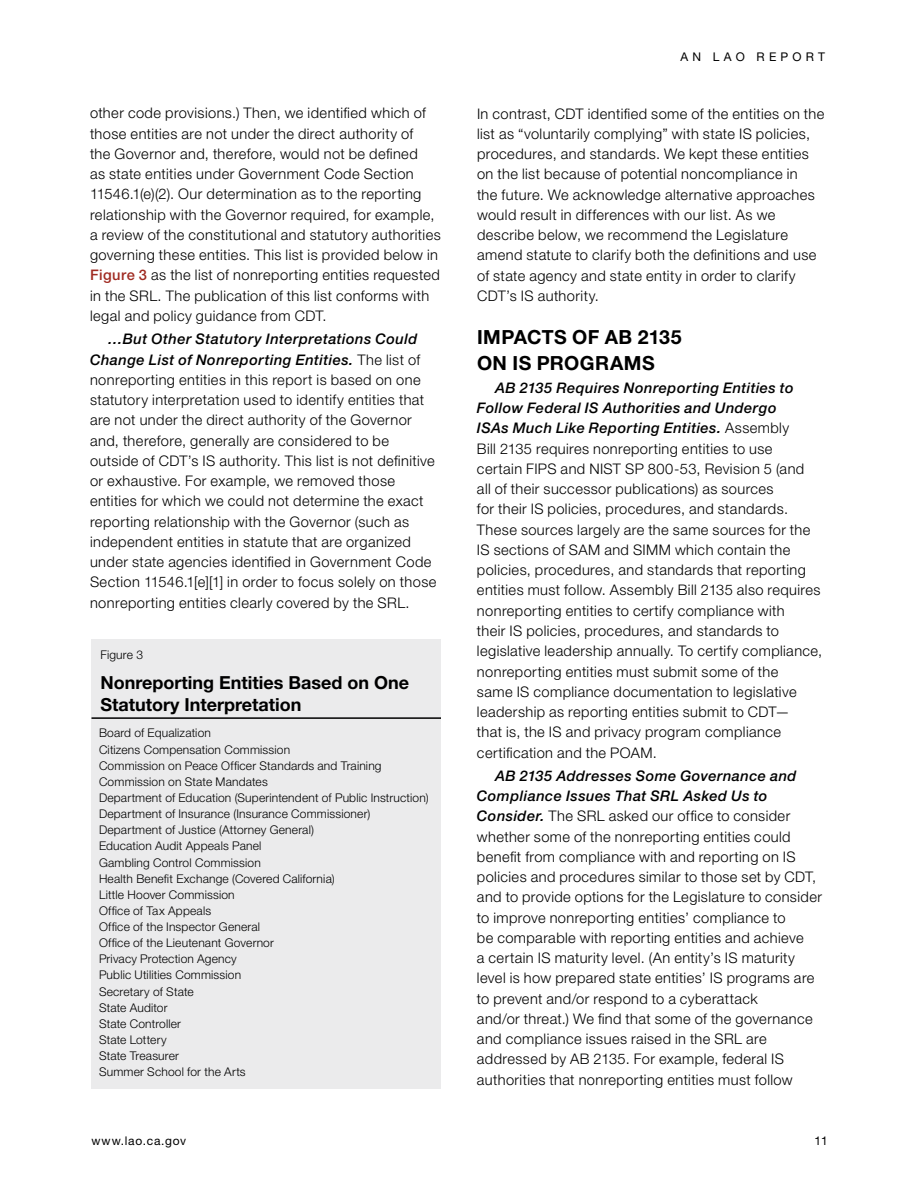
<style>
.page{position:relative;width:918px;height:1188px;background:#fff}
.page>*{position:absolute;margin:0;border:0;box-sizing:border-box;transform-origin:0 0}
.t1{font:700 19.5px/25.5px "Helvetica Neue LT Pro";letter-spacing:.025em;color:#000}
.t2{font:700 18px/21.6px "Helvetica Neue LT Pro";color:#000}
.t3{font:300 14.7px/20.2px "Helvetica Neue LT Pro";letter-spacing:.03em;color:#000}
.t4{font:300 12px/16.2px "Helvetica Neue LT Pro";letter-spacing:.015em;color:#000}
.t5{font:12px "Helvetica Neue LT Pro";letter-spacing:.065em;color:#000}
.t6{font:12px "Helvetica Neue LT Pro";letter-spacing:.35em;color:#000}
.t7{font:12px "Helvetica Neue LT Pro";letter-spacing:.21em;color:#000}
.s1{font-weight:500;color:#a02b22}
.s2{font-weight:500;font-style:italic}
</style>
<div class="page">
<div style="left:92px;top:640px;width:349px;height:449px;background:#ebebec"></div>
<hr style="left:92px;top:717px;width:349px;height:2px;background:#000">
<p class="t3" style="left:90px;top:103px;width:352px">other code provisions.) Then, we identified which of those entities are not under the direct authority of<br>the Governor and, therefore, would not be defined<br>as state entities under Government Code Section 11546.1(e)(2). Our determination as to the reporting relationship with the Governor required, for example, a review of the constitutional and statutory authorities governing these entities. This list is provided below in <span class="s1">Figure 3</span> as the list of nonreporting entities requested in the SRL. The publication of this list conforms with legal and policy guidance from CDT.</p>
<p class="t3" style="left:90px;top:329px;width:348px;text-indent:18px"><span class="s2">…But Other Statutory Interpretations Could Change List of Nonreporting Entities.</span> The list of nonreporting entities in this report is based on one statutory interpretation used to identify entities that are not under the direct authority of the Governor and, therefore, generally are considered to be outside of CDT’s IS authority. This list is not definitive or exhaustive. For example, we removed those entities for which we could not determine the exact reporting relationship with the Governor (such as independent entities in statute that are organized under state agencies identified in Government Code Section 11546.1[e][1] in order to focus solely on those nonreporting entities clearly covered by the SRL.</p>
<p class="t4" style="left:100px;top:646px;width:44px">Figure 3</p>
<p class="t2" style="left:100px;top:671px;width:310px">Nonreporting Entities Based on One<br>Statutory Interpretation</p>
<p class="t4" style="left:99px;top:725px;width:331px">Board of Equalization<br>Citizens Compensation Commission<br>Commission on Peace Officer Standards and Training<br>Commission on State Mandates<br>Department of Education (Superintendent of Public Instruction)<br>Department of Insurance (Insurance Commissioner)<br>Department of Justice (Attorney General)<br>Education Audit Appeals Panel<br>Gambling Control Commission<br>Health Benefit Exchange (Covered California)<br>Little Hoover Commission<br>Office of Tax Appeals<br>Office of the Inspector General<br>Office of the Lieutenant Governor<br>Privacy Protection Agency<br>Public Utilities Commission<br>Secretary of State<br>State Auditor<br>State Controller<br>State Lottery<br>State Treasurer<br>Summer School for the Arts</p>
<p class="t5" style="left:92px;top:1133px;width:96px">www.lao.ca.gov</p>
<p class="t6" style="left:681px;top:49px;width:146px">AN LAO REPORT</p>
<p class="t3" style="left:477px;top:103px;width:349px">In contrast, CDT identified some of the entities on the list as “voluntarily complying” with state IS policies, procedures, and standards. We kept these entities on the list because of potential noncompliance in<br>the future. We acknowledge alternative approaches would result in differences with our list. As we describe below, we recommend the Legislature amend statute to clarify both the definitions and use of state agency and state entity in order to clarify CDT’s IS authority.</p>
<h1 class="t1" style="left:477px;top:324px;width:206px">IMPACTS OF AB 2135<br>ON IS PROGRAMS</h1>
<p class="t3" style="left:477px;top:377px;width:347px;text-indent:18px"><span class="s2">AB 2135 Requires Nonreporting Entities to Follow Federal IS Authorities and Undergo<br>ISAs Much Like Reporting Entities.</span> Assembly<br>Bill 2135 requires nonreporting entities to use<br>certain FIPS and NIST SP 800-53, Revision 5 (and<br>all of their successor publications) as sources<br>for their IS policies, procedures, and standards.<br>These sources largely are the same sources for the IS sections of SAM and SIMM which contain the policies, procedures, and standards that reporting entities must follow. Assembly Bill 2135 also requires nonreporting entities to certify compliance with<br>their IS policies, procedures, and standards to legislative leadership annually. To certify compliance, nonreporting entities must submit some of the<br>same IS compliance documentation to legislative leadership as reporting entities submit to CDT—<br>that is, the IS and privacy program compliance certification and the POAM.</p>
<p class="t3" style="left:477px;top:765px;width:347px;text-indent:18px"><span class="s2">AB 2135 Addresses Some Governance and Compliance Issues That SRL Asked Us to Consider.</span> The SRL asked our office to consider whether some of the nonreporting entities could benefit from compliance with and reporting on IS policies and procedures similar to those set by CDT, and to provide options for the Legislature to consider to improve nonreporting entities’ compliance to<br>be comparable with reporting entities and achieve<br>a certain IS maturity level. (An entity’s IS maturity level is how prepared state entities’ IS programs are to prevent and/or respond to a cyberattack<br>and/or threat.) We find that some of the governance and compliance issues raised in the SRL are addressed by AB 2135. For example, federal IS authorities that nonreporting entities must follow</p>
<p class="t7" style="left:815px;top:1134px;width:15px">11</p>
</div>
